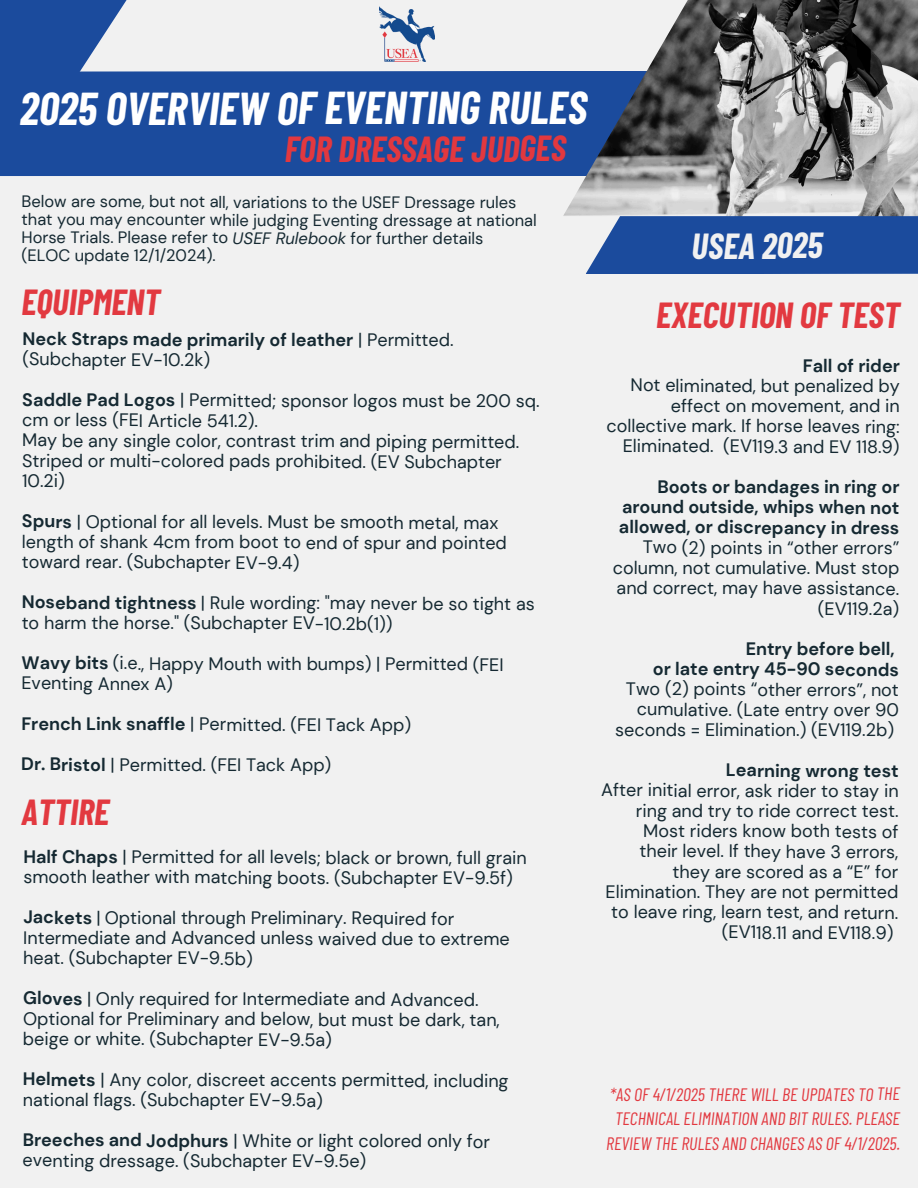
<style>
.page{position:relative;width:918px;height:1188px;background:#f1f1f1}
.page>*{position:absolute;margin:0;border:0;box-sizing:border-box;transform-origin:0 0}
.t1{font:italic 700 45px "Barlow Condensed";color:#fff}
.t2{font:italic 700 35.4px "Barlow Condensed";color:#e23940}
.t3{font:italic 700 35.4px "Barlow Condensed";color:#e2383f}
.t4{font:italic 700 35.4px "Barlow Condensed";color:#f1f1f1}
.t5{font:18px/20.2px "DM Sans";letter-spacing:-.005em;color:#152932}
.t6{font:700 18px/20.2px "DM Sans";letter-spacing:-.005em;color:#152932;text-align:justify}
.t7{font:italic 18px/24.8px "Barlow Condensed";color:#e23940;text-align:center}
.t8{font:16.5px/17.9px "DM Sans";letter-spacing:-.005em;color:#152932}
.s1{font-style:italic}
.s2{font-weight:400}
.s3{font-weight:700}
</style>
<div class="page">
<div style="left:586px;top:148px;width:332px;height:126px;background:#1b4b9d"></div>
<div style="left:0;top:71px;width:563px;height:105px;background:#1b4b9d"></div>
<img style="left:563px;top:0;width:355px;height:216px">
<svg style="left:0;top:0;width:137px;height:113px;fill:#1b4b9d"></svg>
<img style="left:379px;top:7px;width:55px;height:55px">
<h2 class="t1" style="left:20px;top:79px;width:569px">2025 OVERVIEW OF EVENTING RULES</h2>
<p class="t3" style="left:285px;top:126px;width:283px">FOR DRESSAGE JUDGES</p>
<p class="t8" style="left:21px;top:193px;width:517px">Below are some, but not all, variations to the USEF Dressage rules that you may encounter while judging Eventing dressage at national<br>Horse Trials. Please refer to <span class="s1">USEF Rulebook</span> for further details</p>
<h2 class="t8" style="left:21px;top:247px;width:196px">(ELOC update 12/1/2024).</h2>
<p class="t2" style="left:21px;top:279px;width:140px">EQUIPMENT</p>
<p class="t6" style="left:23px;top:329px;width:433px">Neck Straps made primarily of leather <span class="s2">| Permitted.</span></p>
<p class="t5" style="left:22px;top:349px;width:189px">(Subchapter EV-10.2k)</p>
<p class="t5" style="left:22px;top:391px;width:519px;line-height:19.6px"><span class="s3">Saddle Pad Logos</span> | Permitted; sponsor logos must be 200 sq. cm or less (FEI Article 541.2).</p>
<p class="t5" style="left:22px;top:431px;width:499px">May be any single color, contrast trim and piping permitted.<br>Striped or multi-colored pads prohibited. (EV Subchapter<br>10.2i)</p>
<p class="t5" style="left:22px;top:512px;width:487px"><span class="s3">Spurs</span> | Optional for all levels. Must be smooth metal, max length of shank 4cm from boot to end of spur and pointed toward rear. (Subchapter EV-9.4)</p>
<p class="t5" style="left:22px;top:593px;width:515px;line-height:19.8px"><span class="s3">Noseband tightness</span> | Rule wording: "may never be so tight as to harm the horse." (Subchapter EV-10.2b(1))</p>
<p class="t5" style="left:21px;top:654px;width:484px;line-height:19.6px"><span class="s3">Wavy bits</span> (i.e., Happy Mouth with bumps) | Permitted (FEI<br>Eventing Annex A)</p>
<p class="t5" style="left:21px;top:714px;width:391px"><span class="s3">French Link snaffle</span> | Permitted. (FEI Tack App)</p>
<p class="t5" style="left:21px;top:755px;width:312px"><span class="s3">Dr. Bristol</span> | Permitted. (FEI Tack App)</p>
<p class="t2" style="left:21px;top:790px;width:89px">ATTIRE</p>
<h2 class="t5" style="left:23px;top:847px;width:505px"><span class="s3">Half Chaps</span> | Permitted for all levels; black or brown, full grain smooth leather with matching boots. (Subchapter EV-9.5f)</h2>
<p class="t5" style="left:23px;top:908px;width:488px"><span class="s3">Jackets</span> | Optional through Preliminary. Required for<br>Intermediate and Advanced unless waived due to extreme heat. (Subchapter EV-9.5b)</p>
<p class="t5" style="left:23px;top:989px;width:478px"><span class="s3">Gloves</span> | Only required for Intermediate and Advanced.<br>Optional for Preliminary and below, but must be dark, tan, beige or white. (Subchapter EV-9.5a)</p>
<p class="t5" style="left:23px;top:1070px;width:487px;line-height:19.8px"><span class="s3">Helmets</span> | Any color, discreet accents permitted, including national flags. (Subchapter EV-9.5a)</p>
<p class="t5" style="left:23px;top:1131px;width:469px;line-height:19.8px"><span class="s3">Breeches and Jodphurs</span> | White or light colored only for eventing dressage. (Subchapter EV-9.5e)</p>
<h2 class="t4" style="left:692px;top:223px;width:133px">USEA 2025</h2>
<p class="t2" style="left:656px;top:293px;width:245px">EXECUTION OF TEST</p>
<h2 class="t6" style="left:803px;top:356px;width:99px">Fall of rider</h2>
<p class="t5" style="left:606px;top:376px;width:295px;text-align:right">Not eliminated, but penalized by effect on movement, and in collective mark. If horse leaves ring:<br>Eliminated. (EV119.3 and EV 118.9)</p>
<p class="t6" style="left:619px;top:477px;width:282px;text-indent:38px">Boots or bandages in ring or around outside, whips when not allowed, or discrepancy in dress</p>
<p class="t5" style="left:613px;top:537px;width:288px;text-align:right">Two (2) points in “other errors” column, not cumulative. Must stop and correct, may have assistance. (EV119.2a)</p>
<p class="t6" style="left:746px;top:639px;width:151px">Entry before bell,</p>
<p class="t6" style="left:653px;top:659px;width:248px">or late entry 45-90 seconds</p>
<p class="t5" style="left:615px;top:679px;width:285px;text-align:right">Two (2) points “other errors”, not cumulative. (Late entry over 90 seconds = Elimination.) (EV119.2b)</p>
<p class="t5" style="left:601px;top:760px;width:299px;text-align:right"><span class="s3">Learning wrong test<br></span>After initial error, ask rider to stay in ring and try to ride correct test.<br>Most riders know both tests of</p>
<p class="t5" style="left:606px;top:841px;width:294px;text-align:right">their level. If they have 3 errors, they are scored as a “E” for<br>Elimination. They are not permitted to leave ring, learn test, and return. (EV118.11 and EV118.9)</p>
<p class="t7" style="left:606px;top:1081px;width:295px">*AS OF 4/1/2025 THERE WILL BE UPDATES TO THE<br>TECHNICAL ELIMINATION AND BIT RULES. PLEASE<br>REVIEW THE RULES AND CHANGES AS OF 4/1/2025.</p>
</div>
